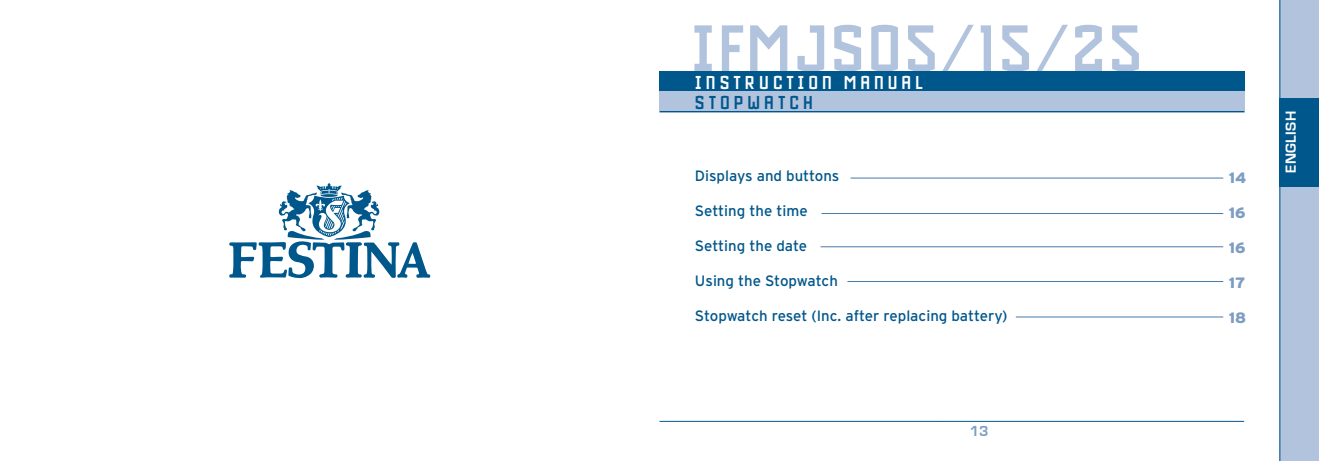
<style>
.page{position:relative;width:1319px;height:461px;background:#fff}
.page>*{position:absolute;margin:0;border:0;box-sizing:border-box;transform-origin:0 0}
.PAGINACIÓ{font:700 70px "Drukpa";letter-spacing:.04em;color:#b2c3de}
.TITULARS{font:700 20px "Drukpa";letter-spacing:.2em;color:#fff}
.t1{font:700 20px "Drukpa";letter-spacing:.2em;color:#00578b}
.TEXT{font:15px "Interstate";color:#00578b}
.t2{font:900 15px "Interstate";color:#7d9dc2}
.PESTANYES{font:700 15px "Eurostile";letter-spacing:.025em;color:#fff}
.PAGINACIÓ-2{font:700 15px "Eurostile";color:#7d9dc2}
</style>
<div class="page">
<svg style="left:229px;top:183px;width:201px;height:95px"></svg>
<hr style="left:659px;top:421px;width:282px;height:1px;background:#00578b">
<hr style="left:941px;top:421px;width:302px;height:1px;background:#00578b">
<div style="left:1278px;top:0;width:40px;height:461px;background:#b2c3de"></div>
<div style="left:1278px;top:98px;width:40px;height:88px;background:#00578b"></div>
<hr style="left:1279px;top:0;width:1px;height:461px;background:#00578b">
<div style="left:659px;top:91px;width:585px;height:20px;background:#b2c3de"></div>
<div style="left:659px;top:71px;width:585px;height:20px;background:#00578b"></div>
<hr style="left:659px;top:111px;width:585px;height:1px;background:#00578b">
<hr style="left:850px;top:178px;width:372px;height:1px;background:#477ba8">
<hr style="left:821px;top:213px;width:401px;height:1px;background:#477ba8">
<hr style="left:1015px;top:316px;width:207px;height:1px;background:#477ba8">
<hr style="left:847px;top:281px;width:375px;height:1px;background:#477ba8">
<hr style="left:820px;top:246px;width:402px;height:1px;background:#477ba8">
<p class="PAGINACIÓ" style="left:690px;top:11px;width:453px">IFMJS05/15/25</p>
<p class="TITULARS" style="left:694px;top:72px;width:229px">INSTRUCTION MANUAL</p>
<p class="t1" style="left:694px;top:91px;width:119px">STOPWATCH</p>
<p class="TEXT" style="left:694px;top:167px;width:146px">Displays and buttons</p>
<p class="TEXT" style="left:694px;top:202px;width:114px">Setting the time</p>
<p class="TEXT" style="left:694px;top:237px;width:114px">Setting the date</p>
<p class="TEXT" style="left:694px;top:272px;width:144px">Using the Stopwatch</p>
<p class="TEXT" style="left:694px;top:307px;width:314px">Stopwatch reset (Inc. after replacing battery)</p>
<p class="PAGINACIÓ-2" style="left:969px;top:422px;width:20px">13</p>
<p class="t2" style="left:1228px;top:171px;width:19px">14</p>
<p class="t2" style="left:1228px;top:206px;width:18px">16</p>
<p class="t2" style="left:1228px;top:241px;width:18px">16</p>
<p class="t2" style="left:1228px;top:276px;width:18px">17</p>
<p class="t2" style="left:1228px;top:311px;width:19px">18</p>
<p class="PESTANYES" style="left:1282px;top:173px;width:63px;rotate:-90deg">English</p>
</div>
